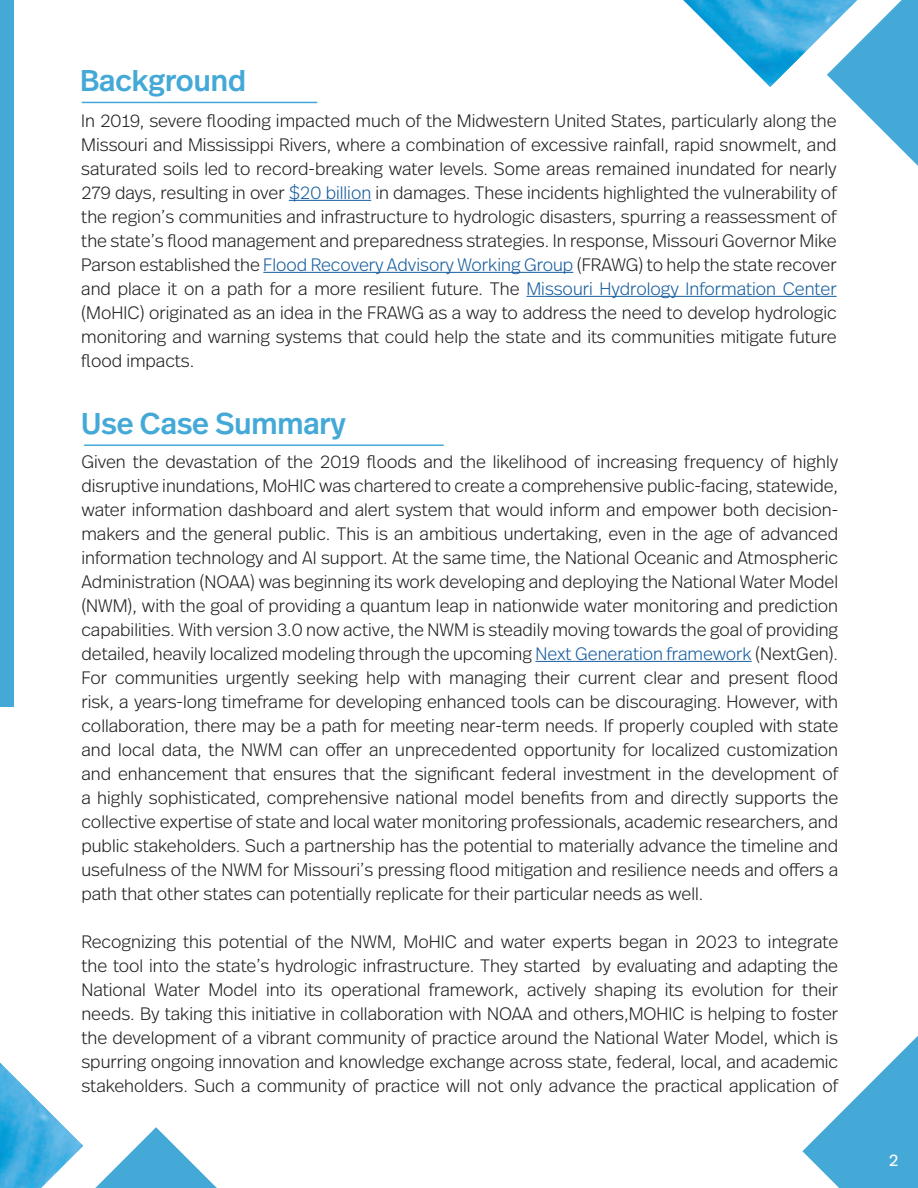
<style>
.page{position:relative;width:918px;height:1188px;background:#fff}
.page>*{position:absolute;margin:0;border:0;box-sizing:border-box;transform-origin:0 0}
.t1{font:500 30px "Real Head Pro";color:#44a9d7}
.t2{font:300 18px/24px "Real Head Pro";color:#231f20;text-align:justify}
.t3{font:16.5px "Real Head Pro";color:#fff}
.s1{color:#175d9e}
</style>
<div class="page">
<svg style="left:839px;top:0;width:79px;height:166px"></svg>
<svg style="left:802px;top:1036px;width:116px;height:152px"></svg>
<svg style="left:95px;top:1127px;width:122px;height:61px"></svg>
<img style="left:0;top:1063px;width:83px;height:125px">
<div style="left:0;top:0;width:14px;height:706px;background:#44a9d7"></div>
<img style="left:684px;top:0;width:173px;height:87px">
<hr style="left:289px;top:200px;width:82px;height:1px;background:#175d9e">
<hr style="left:263px;top:272px;width:310px;height:1px;background:#175d9e">
<hr style="left:526px;top:296px;width:311px;height:1px;background:#175d9e">
<hr style="left:82px;top:102px;width:235px;height:1px;background:#44a9d7">
<hr style="left:536px;top:661px;width:216px;height:1px;background:#175d9e">
<hr style="left:84px;top:444px;width:360px;height:2px;background:#44a9d7">
<p class="t1" style="left:80px;top:59px;width:167px">Background</p>
<p class="t2" style="left:81px;top:108px;width:757px">In 2019, severe flooding impacted much of the Midwestern United States, particularly along the Missouri and Mississippi Rivers, where a combination of excessive rainfall, rapid snowmelt, and saturated soils led to record-breaking water levels. Some areas remained inundated for nearly 279 days, resulting in over <span class="s1">$20 billion</span> in damages. These incidents highlighted the vulnerability of the region’s communities and infrastructure to hydrologic disasters, spurring a reassessment of the state’s flood management and preparedness strategies. In response, Missouri Governor Mike Parson established the <span class="s1">Flood Recovery Advisory Working Group</span> (FRAWG) to help the state recover and place it on a path for a more resilient future. The <span class="s1">Missouri Hydrology Information Center </span>(MoHIC) originated as an idea in the FRAWG as a way to address the need to develop hydrologic monitoring and warning systems that could help the state and its communities mitigate future flood impacts.</p>
<p class="t1" style="left:81px;top:402px;width:266px">Use Case Summary</p>
<p class="t2" style="left:81px;top:449px;width:759px">Given the devastation of the 2019 floods and the likelihood of increasing frequency of highly disruptive inundations, MoHIC was chartered to create a comprehensive public-facing, statewide, water information dashboard and alert system that would inform and empower both decision&shy;makers and the general public. This is an ambitious undertaking, even in the age of advanced information technology and AI support. At the same time, the National Oceanic and Atmospheric Administration (NOAA) was beginning its work developing and deploying the National Water Model (NWM), with the goal of providing a quantum leap in nationwide water monitoring and prediction capabilities. With version 3.0 now active, the NWM is steadily moving towards the goal of providing detailed, heavily localized modeling through the upcoming <span class="s1">Next Generation framework</span> (NextGen).<br>For communities urgently seeking help with managing their current clear and present flood risk, a years-long timeframe for developing enhanced tools can be discouraging. However, with collaboration, there may be a path for meeting near-term needs. If properly coupled with state and local data, the NWM can offer an unprecedented opportunity for localized customization and enhancement that ensures that the significant federal investment in the development of a highly sophisticated, comprehensive national model benefits from and directly supports the collective expertise of state and local water monitoring professionals, academic researchers, and public stakeholders. Such a partnership has the potential to materially advance the timeline and usefulness of the NWM for Missouri’s pressing flood mitigation and resilience needs and offers a path that other states can potentially replicate for their particular needs as well.</p>
<p class="t2" style="left:81px;top:929px;width:759px">Recognizing this potential of the NWM, MoHIC and water experts began in 2023 to integrate the tool into the state’s hydrologic infrastructure. They started by evaluating and adapting the National Water Model into its operational framework, actively shaping its evolution for their needs. By taking this initiative in collaboration with NOAA and others,MOHIC is helping to foster the development of a vibrant community of practice around the National Water Model, which is spurring ongoing innovation and knowledge exchange across state, federal, local, and academic stakeholders. Such a community of practice will not only advance the practical application of</p>
<p class="t3" style="left:889px;top:1149px;width:11px">2</p>
</div>
